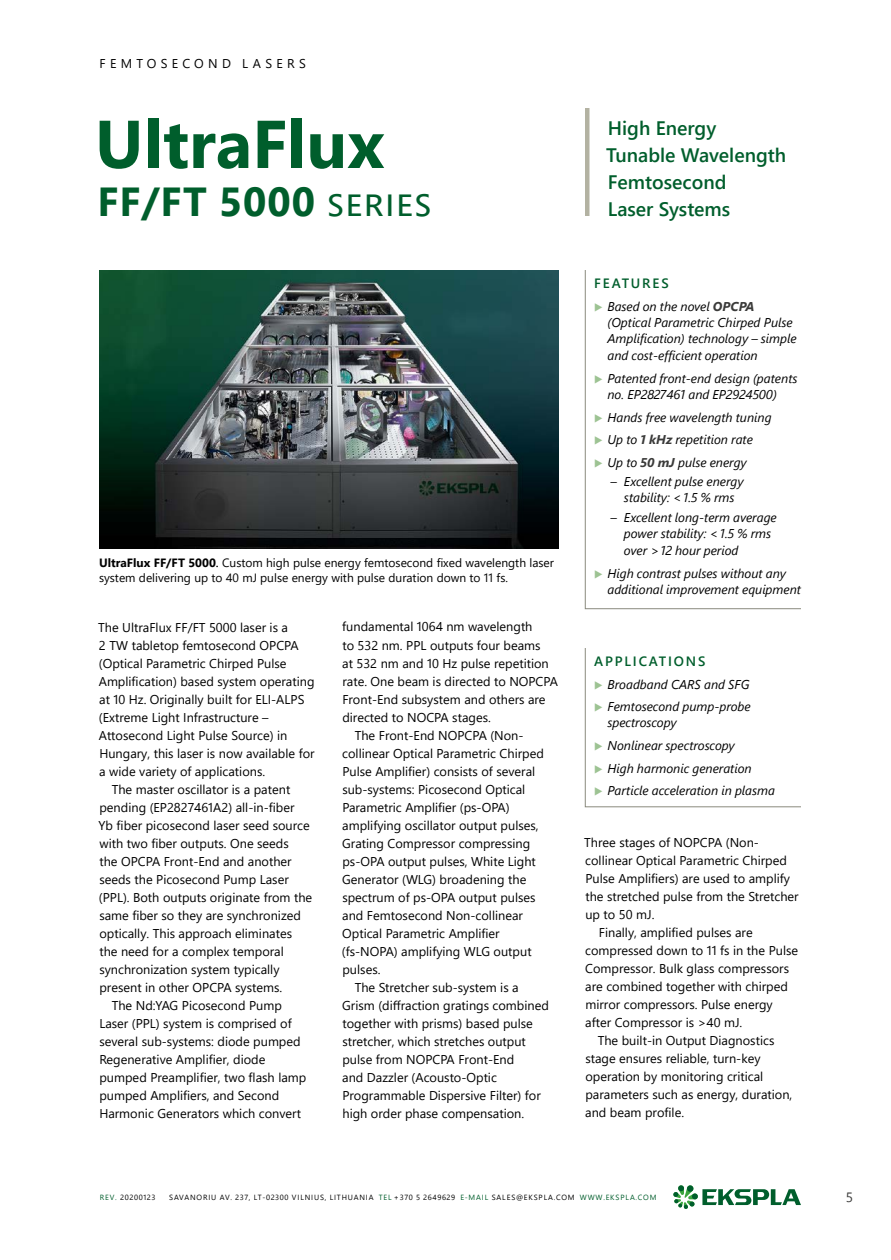
<style>
.page{position:relative;width:891px;height:1260px;background:#fff}
.page>*{position:absolute;margin:0;border:0;box-sizing:border-box;transform-origin:0 0}
.t1{font:700 67.5px "Segoe UI";color:#005e2c}
.t2{font:700 40.5px "Segoe UI";letter-spacing:.025em;color:#005e2c}
.t3{font:600 19.5px/27px "Segoe UI";color:#005e2c}
.t4{font:600 13.5px "Segoe UI";letter-spacing:.135em;color:#005e2c}
.t5{font:13.5px "Segoe UI";color:#3b3b3a}
.t6{font:12.75px "Segoe UI";color:#000}
.t7{font:italic 12.75px/16.5px "Segoe UI";color:#000}
.t8{font:12.75px "Segoe UI";letter-spacing:.335em;color:#000}
.t9{font:12px/15px "Segoe UI";color:#000}
.t10{font:7.5px "Segoe UI";letter-spacing:.115em;color:#000}
.t11{font:7.5px "Segoe UI";letter-spacing:.08em;color:#000}
.s1{font-weight:400}
.s2{font-weight:700}
.s3{font-weight:600}
.s4{color:#9dc393}
.s5{font-weight:700;color:#3b3b3a}
.s6{color:#005e2c}
</style>
<div class="page">
<img style="left:99px;top:270px;width:459px;height:279px">
<div style="left:585px;top:108px;width:5px;height:108px;background:#b3b2a2"></div>
<svg style="left:585px;top:270px;width:216px;height:339px"></svg>
<svg style="left:585px;top:648px;width:216px;height:159px"></svg>
<svg style="left:673px;top:1185px;width:128px;height:24px"></svg>
<p class="t8" style="left:100px;top:51px;width:208px">FEMTOSECOND LASERS</p>
<h1 class="t1" style="left:95px;top:80px;width:291px">UltraFlux</h1>
<h2 class="t2" style="left:98px;top:163px;width:335px">FF/FT 5000 <span class="s1">series</span></h2>
<p class="t9" style="left:99px;top:554px;width:457px"><span class="s2">UltraFlux FF/FT 5000</span><span class="s3">.</span> Custom high pulse energy femtosecond fixed wavelength laser system delivering up to 40 mJ pulse energy with pulse duration down to 11 fs.</p>
<p class="t6" style="left:342px;top:615px;width:192px">fundamental 1064 nm wavelength</p>
<p class="t6" style="left:342px;top:633px;width:200px">to 532 nm. PPL outputs four beams</p>
<p class="t6" style="left:342px;top:651px;width:208px">at 532 nm and 10 Hz pulse repetition</p>
<p class="t6" style="left:342px;top:669px;width:217px">rate. One beam is directed to NOPCPA</p>
<p class="t6" style="left:342px;top:687px;width:205px">Front-End subsystem and others are</p>
<p class="t6" style="left:342px;top:705px;width:150px">directed to NOCPA stages.</p>
<p class="t6" style="left:355px;top:723px;width:170px">The Front-End NOPCPA (Non-</p>
<p class="t6" style="left:342px;top:741px;width:203px">collinear Optical Parametric Chirped</p>
<p class="t6" style="left:342px;top:759px;width:194px">Pulse Amplifier) consists of several</p>
<p class="t6" style="left:342px;top:777px;width:185px">sub-systems: Picosecond Optical</p>
<p class="t6" style="left:342px;top:795px;width:169px">Parametric Amplifier (ps-OPA)</p>
<p class="t6" style="left:342px;top:813px;width:198px">amplifying oscillator output pulses,</p>
<p class="t6" style="left:342px;top:831px;width:190px">Grating Compressor compressing</p>
<p class="t6" style="left:342px;top:849px;width:195px">ps-OPA output pulses, White Light</p>
<p class="t6" style="left:342px;top:867px;width:186px">Generator (WLG) broadening the</p>
<p class="t6" style="left:342px;top:885px;width:195px">spectrum of ps-OPA output pulses</p>
<p class="t6" style="left:342px;top:903px;width:182px">and Femtosecond Non-collinear</p>
<p class="t6" style="left:342px;top:921px;width:159px">Optical Parametric Amplifier</p>
<p class="t6" style="left:342px;top:939px;width:191px">(fs‑NOPA) amplifying WLG output</p>
<p class="t6" style="left:342px;top:957px;width:40px">pulses.</p>
<p class="t6" style="left:355px;top:975px;width:166px">The Stretcher sub-system is a</p>
<p class="t6" style="left:342px;top:993px;width:208px">Grism (diffraction gratings combined</p>
<p class="t6" style="left:342px;top:1011px;width:192px">together with prisms) based pulse</p>
<p class="t6" style="left:342px;top:1029px;width:185px">stretcher, which stretches output</p>
<p class="t6" style="left:342px;top:1047px;width:173px">pulse from NOPCPA Front-End</p>
<p class="t6" style="left:342px;top:1065px;width:156px">and Dazzler (Acousto-Optic</p>
<p class="t6" style="left:342px;top:1083px;width:200px">Programmable Dispersive Filter) for</p>
<p class="t6" style="left:342px;top:1101px;width:183px">high order phase compensation.</p>
<p class="t6" style="left:98px;top:615px;width:191px">The UltraFlux FF/FT 5000 laser is a</p>
<p class="t6" style="left:99px;top:633px;width:201px">2 TW tabletop femtosecond OPCPA</p>
<p class="t6" style="left:99px;top:651px;width:189px">(Optical Parametric Chirped Pulse</p>
<p class="t6" style="left:99px;top:669px;width:217px">Amplification) based system operating</p>
<p class="t6" style="left:99px;top:687px;width:207px">at 10 Hz. Originally built for ELI‑ALPS</p>
<p class="t6" style="left:99px;top:705px;width:171px">(Extreme Light Infrastructure –</p>
<p class="t6" style="left:99px;top:723px;width:190px">Attosecond Light Pulse Source) in</p>
<p class="t6" style="left:99px;top:741px;width:217px">Hungary, this laser is now available for</p>
<p class="t6" style="left:99px;top:759px;width:167px">a wide variety of applications.</p>
<p class="t6" style="left:112px;top:777px;width:180px">The master oscillator is a patent</p>
<p class="t6" style="left:99px;top:795px;width:197px">pending (EP2827461A2) all-in-fiber</p>
<p class="t6" style="left:99px;top:813px;width:213px">Yb fiber picosecond laser seed source</p>
<p class="t6" style="left:100px;top:831px;width:191px">with two fiber outputs. One seeds</p>
<p class="t6" style="left:99px;top:849px;width:194px">the OPCPA Front-End and another</p>
<p class="t6" style="left:99px;top:867px;width:191px">seeds the Picosecond Pump Laser</p>
<p class="t6" style="left:99px;top:885px;width:215px">(PPL). Both outputs originate from the</p>
<p class="t6" style="left:99px;top:903px;width:203px">same fiber so they are synchronized</p>
<p class="t6" style="left:99px;top:921px;width:194px">optically. This approach eliminates</p>
<p class="t6" style="left:99px;top:939px;width:186px">the need for a complex temporal</p>
<p class="t6" style="left:99px;top:957px;width:182px">synchronization system typically</p>
<p class="t6" style="left:99px;top:975px;width:184px">present in other OPCPA systems.</p>
<p class="t6" style="left:112px;top:993px;width:172px">The Nd:YAG Picosecond Pump</p>
<p class="t6" style="left:99px;top:1011px;width:194px">Laser (PPL) system is comprised of</p>
<p class="t6" style="left:99px;top:1029px;width:203px">several sub-systems: diode pumped</p>
<p class="t6" style="left:99px;top:1047px;width:168px">Regenerative Amplifier, diode</p>
<p class="t6" style="left:99px;top:1065px;width:208px">pumped Preamplifier, two flash lamp</p>
<p class="t6" style="left:99px;top:1083px;width:181px">pumped Amplifiers, and Second</p>
<p class="t6" style="left:99px;top:1101px;width:203px">Harmonic Generators which convert</p>
<h3 class="t3" style="left:606px;top:113px;width:182px">High Energy<br>Tunable Wavelength<br>Femtosecond<br>Laser Systems</h3>
<p class="t4" style="left:594px;top:270px;width:76px">FEATURES</p>
<p class="t7" style="left:608px;top:296px;width:191px;text-indent:-13px"><span class="s4">▶</span> Based on the novel <span class="s5">OPCPA </span>(Optical Parametric Chirped Pulse<br>Amplification) technology – simple and cost-efficient operation</p>
<p class="t7" style="left:594px;top:368px;width:205px;text-align:center"><span class="s4">▶</span> Patented front-end design (patents no. EP2827461 and EP2924500)</p>
<p class="t7" style="left:594px;top:404px;width:179px;line-height:22.5px"><span class="s4">▶</span> Hands free wavelength tuning <span class="s4">▶</span> Up to <span class="s5">1 kHz</span> repetition rate<br><span class="s4">▶</span> Up to <span class="s5">50 mJ</span> pulse energy</p>
<p class="t7" style="left:610px;top:471px;width:135px;text-align:center">– Excellent pulse energy stability: &lt;1.5 % rms</p>
<p class="t7" style="left:624px;top:507px;width:154px;text-indent:-14px">– Excellent long-term average power stability: &lt;1.5 % rms over &gt;12 hour period</p>
<p class="t7" style="left:608px;top:563px;width:195px;text-indent:-13px"><span class="s4">▶</span> High contrast pulses without any additional improvement equipment</p>
<p class="t4" style="left:594px;top:648px;width:113px">APPLICATIONS</p>
<p class="t7" style="left:594px;top:671px;width:158px;line-height:22.5px"><span class="s4">▶</span> Broadband CARS and SFG <span class="s4">▶</span> Femtosecond pump-probe</p>
<p class="t7" style="left:594px;top:710px;width:183px;line-height:22.5px;text-indent:13px">spectroscopy<br><span class="s4">▶</span> Nonlinear spectroscopy<br><span class="s4">▶</span> High harmonic generation<br><span class="s4">▶</span> Particle acceleration in plasma</p>
<p class="t6" style="left:584px;top:830px;width:176px">Three stages of NOPCPA (Non-</p>
<p class="t6" style="left:585px;top:848px;width:203px">collinear Optical Parametric Chirped</p>
<p class="t6" style="left:585px;top:866px;width:206px">Pulse Amplifiers) are used to amplify</p>
<p class="t6" style="left:585px;top:884px;width:215px">the stretched pulse from the Stretcher</p>
<p class="t6" style="left:585px;top:902px;width:71px">up to 50 mJ.</p>
<p class="t6" style="left:599px;top:920px;width:155px">Finally, amplified pulses are</p>
<p class="t6" style="left:585px;top:938px;width:214px">compressed down to 11 fs in the Pulse</p>
<p class="t6" style="left:585px;top:956px;width:205px">Compressor. Bulk glass compressors</p>
<p class="t6" style="left:585px;top:974px;width:204px">are combined together with chirped</p>
<p class="t6" style="left:585px;top:992px;width:189px">mirror compressors. Pulse energy</p>
<p class="t6" style="left:585px;top:1010px;width:159px">after Compressor is &gt;40 mJ.</p>
<p class="t6" style="left:598px;top:1028px;width:178px">The built-in Output Diagnostics</p>
<p class="t6" style="left:585px;top:1046px;width:177px">stage ensures reliable, turn-key</p>
<p class="t6" style="left:585px;top:1064px;width:179px">operation by monitoring critical</p>
<p class="t6" style="left:585px;top:1082px;width:208px">parameters such as energy, duration,</p>
<p class="t6" style="left:585px;top:1100px;width:100px">and beam profile.</p>
<p class="t11" style="left:100px;top:1190px;width:57px"><span class="s6">REV.</span> 20200123</p>
<p class="t10" style="left:169px;top:1190px;width:489px">SAVANORIU AV. 237, LT-02300 VILNIUS, LITHUANIA <span class="s6">TEL</span> +370 5 2649629 <span class="s6">E-MAIL</span> SALES@EKSPLA.COM <span class="s6">WWW.EKSPLA.COM</span></p>
<p class="t5" style="left:846px;top:1184px;width:9px">5</p>
</div>
